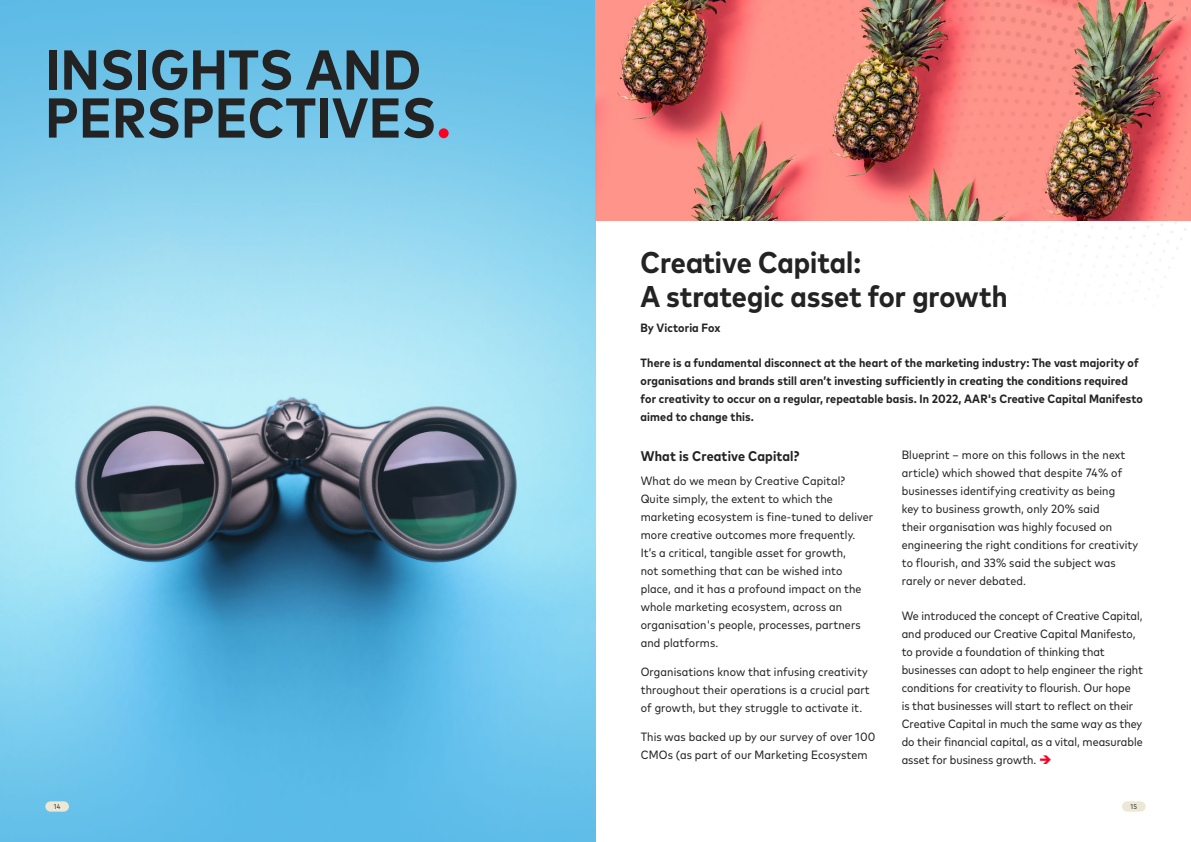
<style>
.page{position:relative;width:1191px;height:842px;background:#fff}
.page>*{position:absolute;margin:0;border:0;box-sizing:border-box;transform-origin:0 0}
.t1{font:700 condensed 56px/48px "Mark Pro";letter-spacing:.01em;color:#232323}
.t2{font:700 condensed 30px/34px "Mark Pro";color:#232323}
.t3{font:700 condensed 14px "Mark Pro";letter-spacing:.01em;color:#232323}
.t4{font:condensed 12px/18px "Mark Pro";letter-spacing:.01em;color:#232323}
.t5{font:700 condensed 12px/18px "Mark Pro";letter-spacing:.01em;color:#232323}
.t6{font:condensed 7px "Mark Pro";color:#2e2e2e}
.s1{color:#fa0222}
</style>
<div class="page">
<img style="left:0;top:0;width:595px;height:842px">
<img style="left:595px;top:0;width:596px;height:221px">
<img style="left:697px;top:0;width:490px;height:277px">
<div style="left:46px;top:802px;width:22px;height:9px;background:#ede7d6;border-radius:5px"></div>
<div style="left:45px;top:801px;width:24px;height:11px;border:1px solid #ede7d6;border-radius:5px"></div>
<div style="left:1122px;top:802px;width:23px;height:9px;background:#ede7d6;border-radius:5px"></div>
<div style="left:1122px;top:801px;width:23px;height:11px;border:1px solid #ede7d6;border-radius:5px"></div>
<h1 class="t1" style="left:45px;top:41px;width:407px">INSIGHTS AND<br>PERSPECTIVES<span class="s1">.</span></h1>
<h2 class="t2" style="left:640px;top:243px;width:368px">Creative Capital:<br>A strategic asset for growth</h2>
<p class="t5" style="left:640px;top:317px;width:81px">By Victoria Fox</p>
<p class="t5" style="left:640px;top:353px;width:504px">There is a fundamental disconnect at the heart of the marketing industry: The vast majority of organisations and brands still aren’t investing sufficiently in creating the conditions required for creativity to occur on a regular, repeatable basis. In 2022, AAR's Creative Capital Manifesto aimed to change this.</p>
<p class="t3" style="left:641px;top:445px;width:160px">What is Creative Capital?</p>
<p class="t4" style="left:641px;top:470px;width:234px">What do we mean by Creative Capital?<br>Quite simply, the extent to which the marketing ecosystem is fine-tuned to deliver more creative outcomes more frequently.<br>It’s a critical, tangible asset for growth,<br>not something that can be wished into place, and it has a profound impact on the whole marketing ecosystem, across an organisation's people, processes, partners and platforms.</p>
<p class="t4" style="left:641px;top:662px;width:230px">Organisations know that infusing creativity throughout their operations is a crucial part of growth, but they struggle to activate it.</p>
<p class="t4" style="left:641px;top:727px;width:236px">This was backed up by our survey of over 100<br>CMOs (as part of our Marketing Ecosystem</p>
<p class="t4" style="left:901px;top:445px;width:238px">Blueprint – more on this follows in the next article) which showed that despite 74% of businesses identifying creativity as being<br>key to business growth, only 20% said<br>their organisation was highly focused on engineering the right conditions for creativity to flourish, and 33% said the subject was rarely or never debated.</p>
<p class="t4" style="left:901px;top:606px;width:243px">We introduced the concept of Creative Capital, and produced our Creative Capital Manifesto, to provide a foundation of thinking that businesses can adopt to help engineer the right conditions for creativity to flourish. Our hope<br>is that businesses will start to reflect on their Creative Capital in much the same way as they do their financial capital, as a vital, measurable asset for business growth. <span class="s1">➔</span></p>
<p class="t6" style="left:54px;top:802px;width:8px">14</p>
<p class="t6" style="left:1130px;top:802px;width:8px">15</p>
</div>
